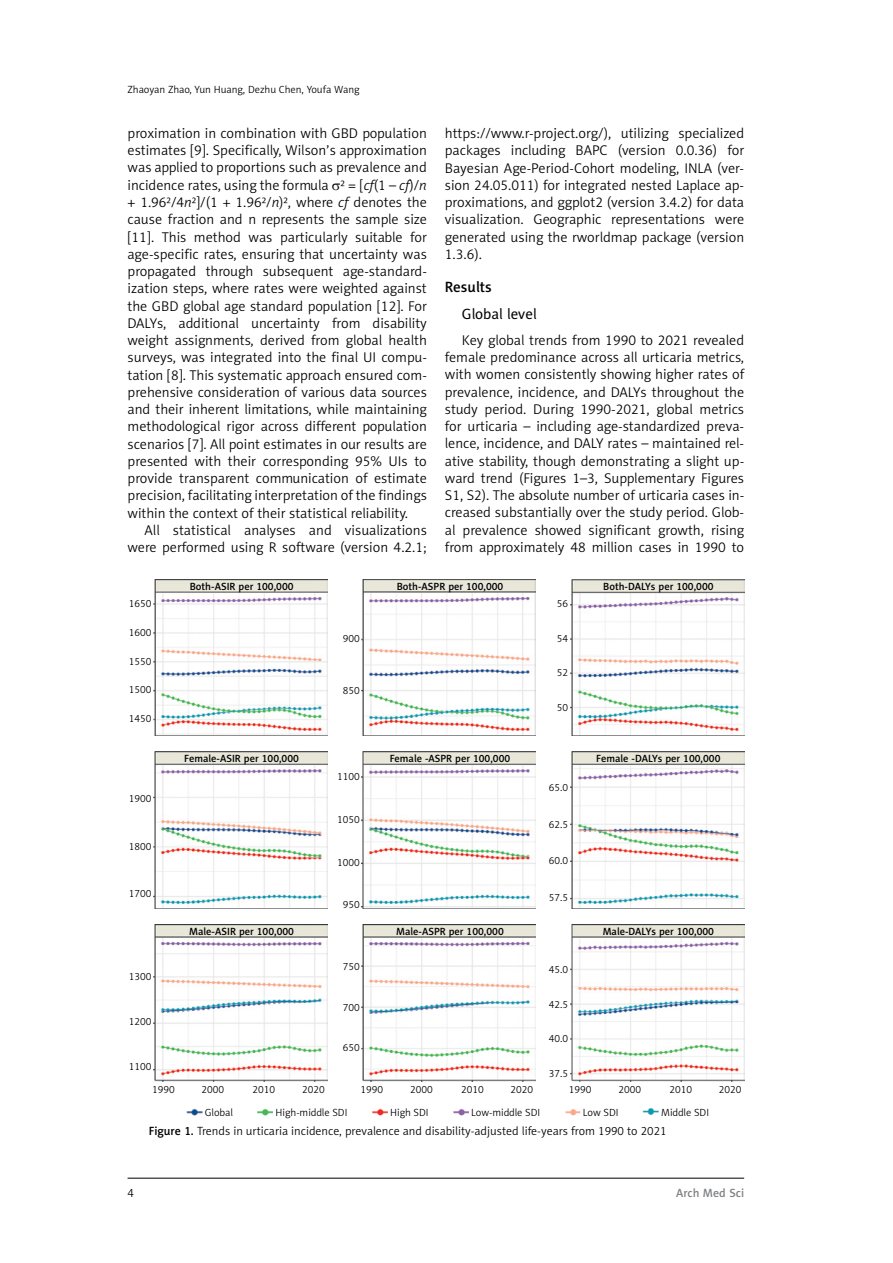
<style>
.page{position:relative;width:893px;height:1263px;background:#fff}
.page>*{position:absolute;margin:0;border:0;box-sizing:border-box;transform-origin:0 0}
.t1{font:15px "Naomi Sans EFN";color:#000}
.t2{font:15px "Naomi Sans EFN Medium";color:#000}
.t3{font:14.25px/17.2px "Naomi Sans EFN Light";color:#000;text-align:justify}
.t4{font:12px "Naomi Sans EFN Light";color:#000}
.t5{font:12px "Naomi Sans EFN Medium";color:#808285}
.t6{font:10.5px "Naomi Sans EFN Light";color:#000}
.t7{font:10.5px "Naomi Sans EFN Medium";color:#000}
.s1{font-style:italic}
.s2{font-family:"Naomi Sans EFN Medium"}
</style>
<div class="page">
<hr style="left:128px;top:1178px;width:616px;height:1px;background:#000">
<img style="left:186px;top:1108px;width:16px;height:8px">
<img style="left:257px;top:1108px;width:16px;height:8px">
<img style="left:372px;top:1108px;width:15px;height:8px">
<img style="left:453px;top:1108px;width:16px;height:8px">
<img style="left:565px;top:1108px;width:15px;height:8px">
<img style="left:643px;top:1108px;width:15px;height:7px">
<img style="left:154px;top:579px;width:173px;height:157px">
<img style="left:154px;top:752px;width:173px;height:156px">
<img style="left:154px;top:924px;width:173px;height:157px">
<img style="left:362px;top:579px;width:174px;height:157px">
<img style="left:362px;top:752px;width:174px;height:156px">
<img style="left:362px;top:924px;width:174px;height:157px">
<img style="left:570px;top:579px;width:174px;height:157px">
<img style="left:570px;top:752px;width:174px;height:156px">
<img style="left:570px;top:924px;width:174px;height:157px">
<p class="t6" style="left:128px;top:83px;width:233px">Zhaoyan Zhao, Yun Huang, Dezhu Chen, Youfa Wang</p>
<p class="t3" style="left:128px;top:124px;width:301px">proximation in combination with GBD population estimates [9]. Specifically, Wilson’s approximation was applied to proportions such as prevalence and incidence rates, using the formula ² = [<span class="s1">cf</span>(1 – <span class="s1">cf</span>)/<span class="s1">n </span>+ 1.96²/4<span class="s1">n</span>²]/(1 + 1.96²/<span class="s1">n</span>)², where <span class="s1">cf</span> denotes the cause fraction and n represents the sample size [11]. This method was particularly suitable for age-specific rates, ensuring that uncertainty was propagated through subsequent age-standard&shy;ization steps, where rates were weighted against the GBD global age standard population [12]. For DALYs, additional uncertainty from disability weight assignments, derived from global health surveys, was integrated into the final UI compu&shy;tation [8]. This systematic approach ensured com&shy;prehensive consideration of various data sources and their inherent limitations, while maintaining methodological rigor across different population scenarios [7]. All point estimates in our results are presented with their corresponding 95% UIs to provide transparent communication of estimate precision, facilitating interpretation of the findings within the context of their statistical reliability.</p>
<p class="t3" style="left:128px;top:521px;width:301px;text-align:right">All statistical analyses and visualizations were performed using R software (version 4.2.1;</p>
<p class="t3" style="left:445px;top:125px;width:301px">https://www.r-project.org/), utilizing specialized packages including BAPC (version 0.0.36) for Bayesian Age-Period-Cohort modeling, INLA (ver&shy;sion 24.05.011) for integrated nested Laplace ap&shy;proximations, and ggplot2 (version 3.4.2) for data visualization. Geographic representations were generated using the rworldmap package (version 1.3.6).</p>
<p class="t2" style="left:445px;top:278px;width:48px">Results</p>
<p class="t1" style="left:462px;top:305px;width:76px">Global level</p>
<p class="t3" style="left:445px;top:331px;width:301px;text-indent:17px">Key global trends from 1990 to 2021 revealed female predominance across all urticaria metrics, with women consistently showing higher rates of prevalence, incidence, and DALYs throughout the study period. During 1990-2021, global metrics for urticaria – including age-standardized preva&shy;lence, incidence, and DALY rates – maintained rel&shy;ative stability, though demonstrating a slight up&shy;ward trend (Figures 1–3, Supplementary Figures S1, S2). The absolute number of urticaria cases in&shy;creased substantially over the study period. Glob&shy;al prevalence showed significant growth, rising from approximately 48 million cases in 1990 to</p>
<p class="t6" style="left:129px;top:598px;width:24px">1650</p>
<p class="t6" style="left:129px;top:626px;width:24px">1600</p>
<p class="t6" style="left:129px;top:655px;width:24px">1550</p>
<p class="t6" style="left:129px;top:684px;width:24px">1500</p>
<p class="t6" style="left:129px;top:712px;width:24px">1450</p>
<p class="t6" style="left:129px;top:793px;width:24px">1900</p>
<p class="t6" style="left:129px;top:840px;width:24px">1800</p>
<p class="t6" style="left:129px;top:888px;width:24px">1700</p>
<p class="t6" style="left:129px;top:971px;width:24px">1300</p>
<p class="t6" style="left:129px;top:1016px;width:24px">1200</p>
<p class="t6" style="left:129px;top:1060px;width:24px">1100</p>
<p class="t7" style="left:190px;top:580px;width:105px">Both-ASIR per 100,000</p>
<p class="t7" style="left:184px;top:752px;width:116px">Female-ASIR per 100,000</p>
<p class="t7" style="left:189px;top:925px;width:106px">Male-ASIR per 100,000</p>
<p class="t6" style="left:343px;top:633px;width:19px">900</p>
<p class="t6" style="left:343px;top:684px;width:19px">850</p>
<p class="t6" style="left:337px;top:770px;width:24px">1100</p>
<p class="t6" style="left:337px;top:813px;width:24px">1050</p>
<p class="t6" style="left:337px;top:856px;width:24px">1000</p>
<p class="t6" style="left:343px;top:899px;width:19px">950</p>
<p class="t6" style="left:343px;top:960px;width:19px">750</p>
<p class="t6" style="left:343px;top:1001px;width:19px">700</p>
<p class="t6" style="left:343px;top:1042px;width:19px">650</p>
<p class="t7" style="left:397px;top:580px;width:108px">Both-ASPR per 100,000</p>
<p class="t7" style="left:390px;top:752px;width:122px">Female -ASPR per 100,000</p>
<p class="t7" style="left:396px;top:925px;width:109px">Male-ASPR per 100,000</p>
<p class="t6" style="left:557px;top:598px;width:13px">56</p>
<p class="t6" style="left:557px;top:632px;width:13px">54</p>
<p class="t6" style="left:557px;top:666px;width:13px">52</p>
<p class="t6" style="left:557px;top:701px;width:13px">50</p>
<p class="t6" style="left:549px;top:781px;width:21px">65.0</p>
<p class="t6" style="left:549px;top:818px;width:21px">62.5</p>
<p class="t6" style="left:549px;top:855px;width:21px">60.0</p>
<p class="t6" style="left:549px;top:891px;width:21px">57.5</p>
<p class="t6" style="left:549px;top:963px;width:21px">45.0</p>
<p class="t6" style="left:549px;top:998px;width:21px">42.5</p>
<p class="t6" style="left:549px;top:1033px;width:21px">40.0</p>
<p class="t6" style="left:549px;top:1067px;width:21px">37.5</p>
<p class="t7" style="left:603px;top:580px;width:112px">Both-DALYs per 100,000</p>
<p class="t7" style="left:596px;top:752px;width:126px">Female -DALYs per 100,000</p>
<p class="t7" style="left:603px;top:925px;width:113px">Male-DALYs per 100,000</p>
<p class="t6" style="left:152px;top:1083px;width:24px">1990</p>
<p class="t6" style="left:202px;top:1083px;width:24px">2000</p>
<p class="t6" style="left:253px;top:1083px;width:24px">2010</p>
<p class="t6" style="left:302px;top:1083px;width:24px">2020</p>
<p class="t6" style="left:360px;top:1083px;width:24px">1990</p>
<p class="t6" style="left:410px;top:1083px;width:24px">2000</p>
<p class="t6" style="left:461px;top:1083px;width:24px">2010</p>
<p class="t6" style="left:510px;top:1083px;width:24px">2020</p>
<p class="t6" style="left:569px;top:1083px;width:24px">1990</p>
<p class="t6" style="left:618px;top:1083px;width:24px">2000</p>
<p class="t6" style="left:669px;top:1083px;width:24px">2010</p>
<p class="t6" style="left:719px;top:1083px;width:24px">2020</p>
<p class="t6" style="left:205px;top:1106px;width:30px">Global</p>
<p class="t6" style="left:276px;top:1106px;width:73px">High-middle SDI</p>
<p class="t6" style="left:390px;top:1106px;width:40px">High SDI</p>
<p class="t6" style="left:471px;top:1106px;width:70px">Low-middle SDI</p>
<p class="t6" style="left:583px;top:1106px;width:37px">Low SDI</p>
<p class="t6" style="left:661px;top:1106px;width:49px">Middle SDI</p>
<p class="t4" style="left:149px;top:1124px;width:519px"><span class="s2">Figure 1.</span> Trends in urticaria incidence, prevalence and disability-adjusted life-years from 1990 to 2021</p>
<p class="t4" style="left:128px;top:1186px;width:8px">4</p>
<p class="t5" style="left:676px;top:1186px;width:69px">Arch Med Sci</p>
</div>
